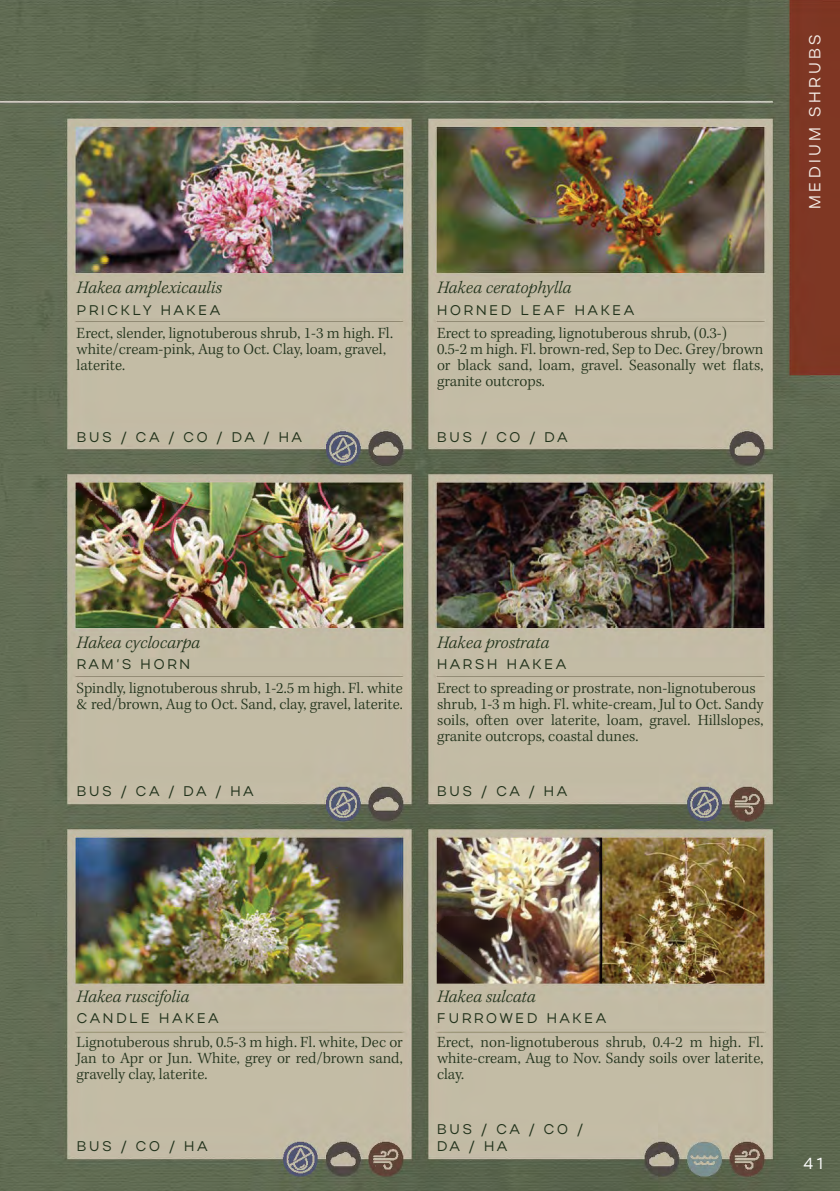
<style>
.page{position:relative;width:840px;height:1191px;background:#fff}
.page>*{position:absolute;margin:0;border:0;box-sizing:border-box;transform-origin:0 0}
.t1{font:italic 300 18px "Kepler Std";color:#21321b}
.t2{font:300 16px/16px "Kepler Std";color:#21321b;text-align:justify}
.t3{font:16px "Actay";letter-spacing:.21em;color:#f3eae4}
.t4{font:16px "Actay";color:#fff}
.t5{font:14px "Actay";letter-spacing:.205em;color:#21321b}
</style>
<div class="page">
<img style="left:0;top:0;width:839px;height:1191px">
<p class="t1" style="left:77px;top:277px;width:147px">Hakea amplexicaulis</p>
<p class="t1" style="left:437px;top:277px;width:136px">Hakea ceratophylla</p>
<p class="t5" style="left:77px;top:301px;width:145px">PRICKLY HAKEA</p>
<p class="t5" style="left:437px;top:301px;width:198px">HORNED LEAF HAKEA</p>
<p class="t2" style="left:77px;top:326px;width:318px">Erect, slender, lignotuberous shrub, 1-3 m high. Fl.</p>
<p class="t2" style="left:77px;top:342px;width:311px">white/cream-pink, Aug to Oct. Clay, loam, gravel,</p>
<p class="t2" style="left:77px;top:358px;width:50px">laterite.</p>
<p class="t5" style="left:77px;top:429px;width:226px">BUS / CA / CO / DA / HA</p>
<p class="t2" style="left:437px;top:326px;width:291px">Erect to spreading, lignotuberous shrub, (0.3-)</p>
<p class="t2" style="left:437px;top:342px;width:327px">0.5-2 m high. Fl. brown-red, Sep to Dec. Grey/brown or black sand, loam, gravel. Seasonally wet flats, granite outcrops.</p>
<p class="t5" style="left:437px;top:429px;width:132px">BUS / CO / DA</p>
<p class="t3" style="left:805px;top:209px;width:176px;rotate:-90deg">MEDIUM SHRUBS</p>
<p class="t1" style="left:77px;top:632px;width:125px">Hakea cyclocarpa</p>
<p class="t1" style="left:437px;top:632px;width:114px">Hakea prostrata</p>
<p class="t5" style="left:77px;top:656px;width:115px">RAM’S HORN</p>
<p class="t5" style="left:437px;top:656px;width:130px">HARSH HAKEA</p>
<p class="t2" style="left:77px;top:680px;width:327px">Spindly, lignotuberous shrub, 1-2.5 m high. Fl. white &amp; red/brown, Aug to Oct. Sand, clay, gravel, laterite.</p>
<p class="t2" style="left:437px;top:680px;width:320px">Erect to spreading or prostrate, non-lignotuberous</p>
<p class="t2" style="left:437px;top:696px;width:328px">shrub, 1-3 m high. Fl. white-cream, Jul to Oct. Sandy</p>
<p class="t2" style="left:437px;top:712px;width:327px">soils, often over laterite, loam, gravel. Hillslopes, granite outcrops, coastal dunes.</p>
<p class="t5" style="left:77px;top:783px;width:178px">BUS / CA / DA / HA</p>
<p class="t5" style="left:437px;top:783px;width:131px">BUS / CA / HA</p>
<p class="t1" style="left:77px;top:986px;width:114px">Hakea ruscifolia</p>
<p class="t1" style="left:437px;top:986px;width:100px">Hakea sulcata</p>
<p class="t5" style="left:77px;top:1010px;width:143px">CANDLE HAKEA</p>
<p class="t5" style="left:437px;top:1010px;width:170px">FURROWED HAKEA</p>
<p class="t2" style="left:77px;top:1034px;width:327px">Lignotuberous shrub, 0.5-3 m high. Fl. white, Dec or Jan to Apr or Jun. White, grey or red/brown sand, gravelly clay, laterite.</p>
<p class="t2" style="left:437px;top:1034px;width:328px">Erect, non-lignotuberous shrub, 0.4-2 m high. Fl. white-cream, Aug to Nov. Sandy soils over laterite, clay.</p>
<p class="t5" style="left:77px;top:1137px;width:132px">BUS / CO / HA</p>
<p class="t5" style="left:437px;top:1120px;width:147px">BUS / CA / CO /</p>
<p class="t5" style="left:437px;top:1137px;width:71px">DA / HA</p>
<p class="t4" style="left:802px;top:1154px;width:22px">41</p>
</div>
